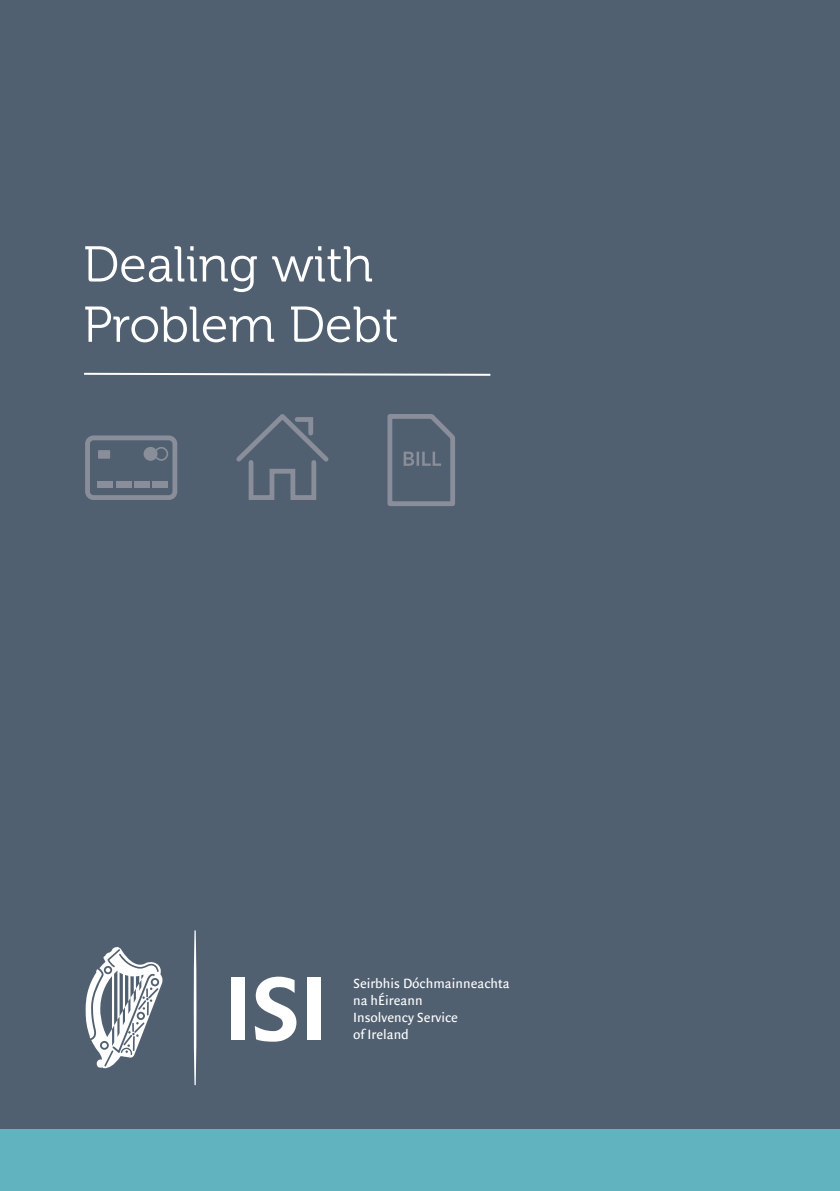
<style>
.page{position:relative;width:840px;height:1191px;background:#fff}
.page>*{position:absolute;margin:0;border:0;box-sizing:border-box;transform-origin:0 0}
.t1{font:700 98px "Quadraat Sans";color:#fff}
.t2{font:50.2px/60.2px "Museo 300";color:#fff}
.t3{font:14.4px/17.2px "Quadraat Sans";color:#fff}
</style>
<div class="page">
<div style="left:0;top:0;width:839px;height:1191px;background:#516070"></div>
<div style="left:0;top:1129px;width:839px;height:62px;background:#61b4bf"></div>
<svg style="left:84px;top:372px;width:407px;height:4px"></svg>
<svg style="left:236px;top:414px;width:93px;height:86px"></svg>
<div style="left:98px;top:450px;width:12px;height:9px;background:#8a8e9a"></div>
<div style="left:85px;top:435px;width:92px;height:65px;border:5px solid #8a8e9a;border-radius:6px"></div>
<div style="left:97px;top:480px;width:16px;height:7px;background:#8a8e9a"></div>
<div style="left:116px;top:480px;width:15px;height:7px;background:#8a8e9a"></div>
<div style="left:134px;top:480px;width:15px;height:7px;background:#8a8e9a"></div>
<div style="left:153px;top:480px;width:15px;height:7px;background:#8a8e9a"></div>
<svg style="left:154px;top:447px;width:14px;height:14px"></svg>
<div style="left:143px;top:447px;width:14px;height:14px;border:2px solid #8a8e9a;border-radius:50%"></div>
<div style="left:144px;top:448px;width:13px;height:12px;background:#8a8e9a;border-radius:50%"></div>
<svg style="left:387px;top:414px;width:68px;height:92px"></svg>
<svg style="left:194px;top:930px;width:2px;height:155px"></svg>
<svg style="left:86px;top:947px;width:77px;height:121px"></svg>
<h2 class="t2" style="left:83px;top:235px;width:317px">Dealing with<br>Problem Debt</h2>
<h1 class="t1" style="left:223px;top:953px;width:106px">ISI</h1>
<p class="t3" style="left:353px;top:974px;width:158px">Seirbhis Dóchmainneachta na hÉireann<br>Insolvency Service<br>of Ireland</p>
</div>
